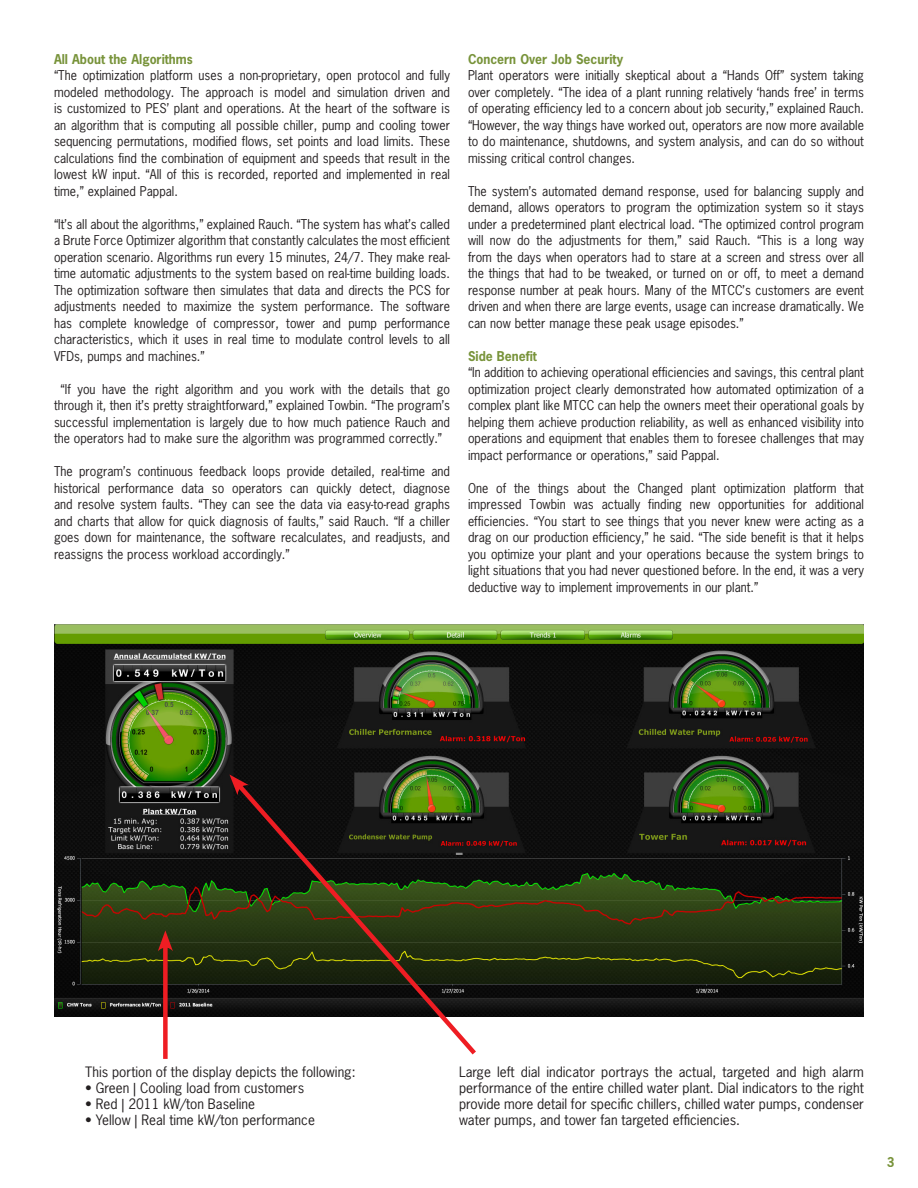
<style>
.page{position:relative;width:918px;height:1188px;background:#fff}
.page>*{position:absolute;margin:0;border:0;box-sizing:border-box;transform-origin:0 0}
.t1{font:13.5px/16.2px "News Gothic Std";color:#231f20;text-align:justify}
.t2{font:12.75px/16.5px "News Gothic Std";color:#231f20;text-align:justify;scale:.96 1}
.t3{font:700 12.75px "News Gothic Std";color:#78933a;scale:.96 1}
</style>
<div class="page">
<img style="left:54px;top:624px;width:810px;height:392px">
<div style="left:163px;top:943px;width:5px;height:116px;background:#ee1d23"></div>
<svg style="left:158px;top:930px;width:15px;height:21px"></svg>
<svg style="left:231px;top:778px;width:250px;height:277px"></svg>
<svg style="left:230px;top:775px;width:19px;height:20px"></svg>
<p class="t3" style="left:54px;top:51px;width:146px">All About the Algorithms</p>
<p class="t2" style="left:54px;top:67px;width:414px">“The optimization platform uses a non-proprietary, open protocol and fully modeled methodology. The approach is model and simulation driven and is customized to PES’ plant and operations. At the heart of the software is an algorithm that is computing all possible chiller, pump and cooling tower sequencing permutations, modified flows, set points and load limits. These calculations find the combination of equipment and speeds that result in the lowest kW input. “All of this is recorded, reported and implemented in real time,” explained Pappal.</p>
<p class="t2" style="left:54px;top:216px;width:414px">“It’s all about the algorithms,” explained Rauch. “The system has what’s called a Brute Force Optimizer algorithm that constantly calculates the most efficient operation scenario. Algorithms run every 15 minutes, 24/7. They make real&shy;time automatic adjustments to the system based on real-time building loads.<br>The optimization software then simulates that data and directs the PCS for adjustments needed to maximize the system performance. The software has complete knowledge of compressor, tower and pump performance characteristics, which it uses in real time to modulate control levels to all VFDs, pumps and machines.”</p>
<p class="t2" style="left:54px;top:381px;width:414px;text-indent:7px">“If you have the right algorithm and you work with the details that go through it, then it’s pretty straightforward,” explained Towbin. “The program’s successful implementation is largely due to how much patience Rauch and the operators had to make sure the algorithm was programmed correctly.”</p>
<p class="t2" style="left:54px;top:463px;width:414px">The program’s continuous feedback loops provide detailed, real-time and historical performance data so operators can quickly detect, diagnose and resolve system faults. “They can see the data via easy-to-read graphs and charts that allow for quick diagnosis of faults,” said Rauch. “If a chiller goes down for maintenance, the software recalculates, and readjusts, and reassigns the process workload accordingly.”</p>
<p class="t3" style="left:468px;top:51px;width:163px">Concern Over Job Security</p>
<p class="t2" style="left:468px;top:67px;width:414px">Plant operators were initially skeptical about a “Hands Off” system taking over completely. “The idea of a plant running relatively ‘hands free’ in terms of operating efficiency led to a concern about job security,” explained Rauch. “However, the way things have worked out, operators are now more available to do maintenance, shutdowns, and system analysis, and can do so without missing critical control changes.</p>
<p class="t2" style="left:468px;top:183px;width:414px">The system’s automated demand response, used for balancing supply and demand, allows operators to program the optimization system so it stays under a predetermined plant electrical load. “The optimized control program will now do the adjustments for them,” said Rauch. “This is a long way from the days when operators had to stare at a screen and stress over all the things that had to be tweaked, or turned on or off, to meet a demand response number at peak hours. Many of the MTCC’s customers are event driven and when there are large events, usage can increase dramatically. We can now better manage these peak usage episodes.”</p>
<p class="t3" style="left:468px;top:348px;width:73px">Side Benefit</p>
<p class="t2" style="left:468px;top:364px;width:414px">“In addition to achieving operational efficiencies and savings, this central plant optimization project clearly demonstrated how automated optimization of a complex plant like MTCC can help the owners meet their operational goals by helping them achieve production reliability, as well as enhanced visibility into operations and equipment that enables them to foresee challenges that may impact performance or operations,” said Pappal.</p>
<p class="t2" style="left:468px;top:480px;width:414px">One of the things about the Changed plant optimization platform that impressed Towbin was actually finding new opportunities for additional efficiencies. “You start to see things that you never knew were acting as a drag on our production efficiency,” he said. “The side benefit is that it helps you optimize your plant and your operations because the system brings to light situations that you had never questioned before. In the end, it was a very deductive way to implement improvements in our plant.”</p>
<p class="t1" style="left:85px;top:1063px;width:272px">This portion of the display depicts the following:</p>
<p class="t1" style="left:85px;top:1080px;width:220px">• Green | Cooling load from customers</p>
<p class="t1" style="left:85px;top:1096px;width:171px">• Red | 2011 kW/ton Baseline</p>
<p class="t1" style="left:85px;top:1112px;width:231px">• Yellow | Real time kW/ton performance</p>
<p class="t1" style="left:459px;top:1063px;width:407px">Large left dial indicator portrays the actual, targeted and high alarm performance of the entire chilled water plant. Dial indicators to the right provide more detail for specific chillers, chilled water pumps, condenser water pumps, and tower fan targeted efficiencies.</p>
<p class="t3" style="left:887px;top:1153px;width:9px">3</p>
</div>
